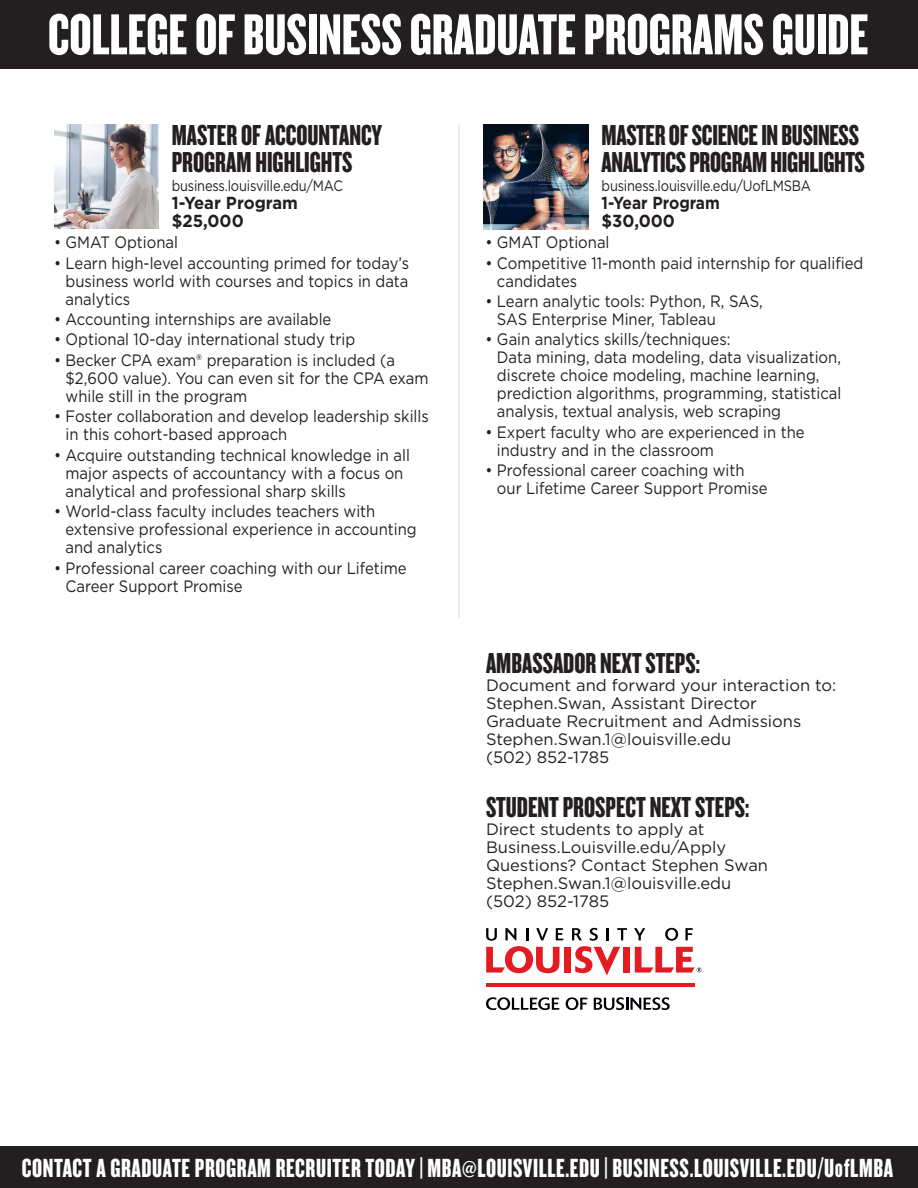
<style>
.page{position:relative;width:918px;height:1188px;background:#fff}
.page>*{position:absolute;margin:0;border:0;box-sizing:border-box;transform-origin:0 0}
.t1{font:60px "Knockout 68 Full Featherwt";color:#fff}
.t2{font:30px/27px "Knockout 68 Full Featherwt";color:#231f20}
.t3{font:27.3px "Knockout 68 Full Featherwt";letter-spacing:.02em;color:#fff}
.t4{font:700 17.4px "Gotham";color:#231f20;scale:.95 1}
.t5{font:700 17.4px "Gotham";color:#231f20;scale:.89 1}
.t6{font:16.5px/18px "Gotham";color:#231f20;scale:.9 1}
.t7{font:16.5px/18px "Gotham";color:#231f20}
.t8{font:15px "Gotham";letter-spacing:-.015em;color:#231f20;scale:.86 1}
</style>
<div class="page">
<div style="left:0;top:0;width:918px;height:68px;background:#231f20"></div>
<hr style="left:458px;top:125px;width:2px;height:493px;background:#e3e4e5">
<img style="left:54px;top:124px;width:104px;height:105px">
<img style="left:484px;top:125px;width:104px;height:104px">
<div style="left:564px;top:947px;width:7px;height:26px;background:#e31b23"></div>
<div style="left:623px;top:947px;width:7px;height:26px;background:#e31b23"></div>
<svg style="left:635px;top:947px;width:67px;height:26px"></svg>
<hr style="left:486px;top:983px;width:209px;height:3px;background:#e31b23">
<svg style="left:486px;top:928px;width:78px;height:45px"></svg>
<svg style="left:572px;top:928px;width:55px;height:47px"></svg>
<svg style="left:634px;top:928px;width:11px;height:12px"></svg>
<svg style="left:665px;top:928px;width:13px;height:13px"></svg>
<svg style="left:685px;top:928px;width:8px;height:12px"></svg>
<svg style="left:486px;top:997px;width:74px;height:13px"></svg>
<svg style="left:566px;top:997px;width:21px;height:13px"></svg>
<svg style="left:594px;top:997px;width:76px;height:13px"></svg>
<div style="left:0;top:1147px;width:918px;height:41px;background:#231f20"></div>
<p class="t1" style="left:48px;top:-2px;width:822px">COLLEGE OF BUSINESS GRADUATE PROGRAMS GUIDE</p>
<p class="t2" style="left:172px;top:121px;width:212px">MASTER OF ACCOUNTANCY<br>PROGRAM HIGHLIGHTS</p>
<p class="t2" style="left:602px;top:121px;width:265px">MASTER OF SCIENCE IN BUSINESS<br>ANALYTICS PROGRAM HIGHLIGHTS</p>
<p class="t8" style="left:172px;top:176px;width:201px">business.louisville.edu/MAC</p>
<p class="t4" style="left:172px;top:191px;width:134px">1-Year Program</p>
<p class="t4" style="left:172px;top:209px;width:77px">$25,000</p>
<p class="t8" style="left:602px;top:176px;width:245px">business.louisville.edu/UofLMSBA</p>
<p class="t5" style="left:602px;top:191px;width:134px">1-Year Program</p>
<p class="t4" style="left:602px;top:209px;width:79px">$30,000</p>
<p class="t6" style="left:54px;top:233px;width:139px">• GMAT Optional</p>
<p class="t6" style="left:66px;top:253px;width:383px;text-align:justify;text-indent:-12px">• Learn high-level accounting primed for today’s business world with courses and topics in data analytics</p>
<p class="t6" style="left:54px;top:310px;width:310px">• Accounting internships are available</p>
<p class="t6" style="left:54px;top:330px;width:336px">• Optional 10-day international study trip</p>
<p class="t6" style="left:66px;top:351px;width:405px;text-indent:-12px">• Becker CPA exam® preparation is included (a $2,600 value). You can even sit for the CPA exam while still in the program</p>
<p class="t6" style="left:66px;top:407px;width:405px;text-indent:-12px">• Foster collaboration and develop leadership skills in this cohort-based approach</p>
<p class="t6" style="left:66px;top:446px;width:384px;text-indent:-12px">• Acquire outstanding technical knowledge in all major aspects of accountancy with a focus on analytical and professional sharp skills</p>
<p class="t6" style="left:66px;top:502px;width:392px;text-indent:-12px">• World-class faculty includes teachers with extensive professional experience in accounting and analytics</p>
<p class="t6" style="left:66px;top:558px;width:381px;text-indent:-12px">• Professional career coaching with our Lifetime<br>Career Support Promise</p>
<p class="t6" style="left:485px;top:233px;width:139px">• GMAT Optional</p>
<p class="t6" style="left:497px;top:253px;width:409px;text-indent:-12px">• Competitive 11-month paid internship for qualified candidates</p>
<p class="t6" style="left:497px;top:292px;width:297px;text-indent:-12px">• Learn analytic tools: Python, R, SAS,<br>SAS Enterprise Miner, Tableau</p>
<p class="t6" style="left:497px;top:330px;width:384px;text-indent:-12px">• Gain analytics skills/techniques:<br>Data mining, data modeling, data visualization, discrete choice modeling, machine learning, prediction algorithms, programming, statistical analysis, textual analysis, web scraping</p>
<p class="t6" style="left:497px;top:423px;width:344px;text-indent:-12px">• Expert faculty who are experienced in the industry and in the classroom</p>
<p class="t6" style="left:497px;top:461px;width:302px;text-indent:-12px">• Professional career coaching with our Lifetime Career Support Promise</p>
<p class="t2" style="left:486px;top:649px;width:216px">AMBASSADOR NEXT STEPS:</p>
<p class="t7" style="left:486px;top:676px;width:352px">Document and forward your interaction to:<br>Stephen.Swan, Assistant Director Graduate Recruitment and Admissions Stephen.Swan.1@louisville.edu<br>(502) 852-1785</p>
<p class="t2" style="left:486px;top:793px;width:265px">STUDENT PROSPECT NEXT STEPS:</p>
<p class="t7" style="left:486px;top:820px;width:284px">Direct students to apply at<br>Business.Louisville.edu/Apply<br>Questions? Contact Stephen Swan<br>Stephen.Swan.1@louisville.edu (502) 852-1785</p>
<p class="t3" style="left:22px;top:1151px;width:873px">CONTACT A GRADUATE PROGRAM RECRUITER TODAY | MBA@LOUISVILLE.EDU | BUSINESS.LOUISVILLE.EDU/UofLMBA</p>
</div>
